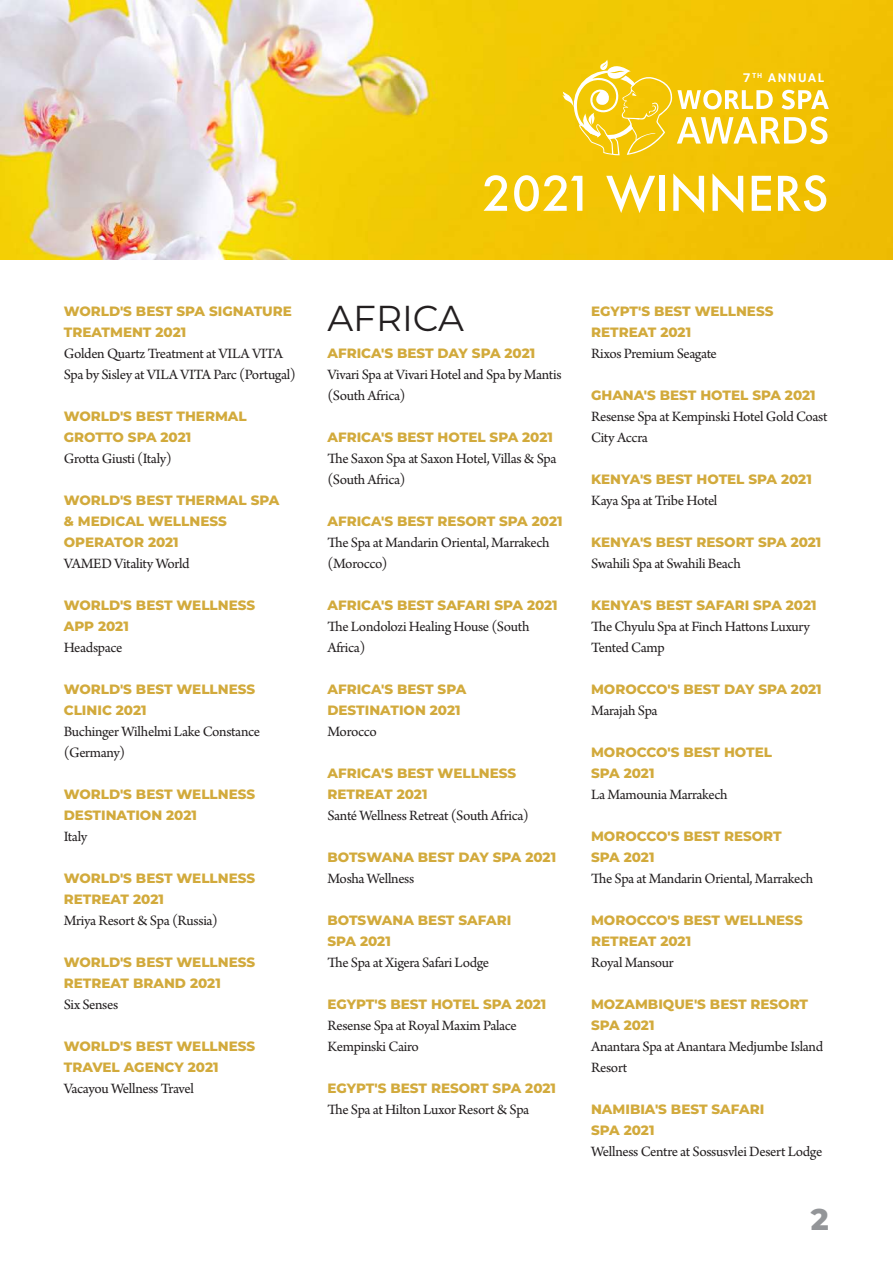
<style>
.page{position:relative;width:893px;height:1263px;background:#fff}
.page>*{position:absolute;margin:0;border:0;box-sizing:border-box;transform-origin:0 0}
.t1{font:500 52.5px "Futura PT";color:#fff}
.t2{font:36px "Montserrat";color:#231f20}
.t3{font:800 30px "Montserrat";color:#939598}
.t4{font:15px/21px "Arno Pro";letter-spacing:-.025em;color:#231f20}
.t5{font:800 13.5px/21px "Montserrat";color:#d2aa3c}
.t6{font:700 13.05px "Foundry Sterling";letter-spacing:.11em;color:#fff}
</style>
<div class="page">
<img style="left:0;top:0;width:893px;height:259px">
<svg style="left:562px;top:60px;width:267px;height:95px;background:#f4ce32"></svg>
<p class="t6" style="left:742px;top:70px;width:84px">7<sup>TH</sup> ANNUAL</p>
<h1 class="t1" style="left:482px;top:162px;width:349px">2021 WINNERS</h1>
<p class="t5" style="left:64px;top:300px;width:230px">WORLD'S BEST SPA SIGNATURE<br>TREATMENT 2021</p>
<p class="t4" style="left:64px;top:344px;width:234px">Golden Quartz Treatment at VILA VITA<br>Spa by Sisley at VILA VITA Parc (Portugal)</p>
<p class="t5" style="left:64px;top:405px;width:184px">WORLD'S BEST THERMAL<br>GROTTO SPA 2021</p>
<p class="t4" style="left:64px;top:449px;width:109px">Grotta Giusti (Italy)</p>
<p class="t5" style="left:64px;top:489px;width:217px">WORLD'S BEST THERMAL SPA &amp; MEDICAL WELLNESS<br>OPERATOR 2021</p>
<p class="t4" style="left:64px;top:554px;width:127px">VAMED Vitality World</p>
<p class="t5" style="left:64px;top:594px;width:193px">WORLD'S BEST WELLNESS<br>APP 2021</p>
<p class="t4" style="left:64px;top:638px;width:60px">Headspace</p>
<p class="t5" style="left:64px;top:678px;width:193px">WORLD'S BEST WELLNESS<br>CLINIC 2021</p>
<p class="t4" style="left:64px;top:722px;width:198px">Buchinger Wilhelmi Lake Constance (Germany)</p>
<p class="t5" style="left:64px;top:783px;width:193px">WORLD'S BEST WELLNESS<br>DESTINATION 2021</p>
<p class="t4" style="left:64px;top:827px;width:25px">Italy</p>
<p class="t5" style="left:64px;top:867px;width:193px">WORLD'S BEST WELLNESS<br>RETREAT 2021</p>
<p class="t4" style="left:64px;top:911px;width:156px">Mriya Resort &amp; Spa (Russia)</p>
<p class="t5" style="left:64px;top:951px;width:193px">WORLD'S BEST WELLNESS<br>RETREAT BRAND 2021</p>
<p class="t4" style="left:64px;top:995px;width:56px">Six Senses</p>
<p class="t5" style="left:64px;top:1035px;width:193px">WORLD'S BEST WELLNESS<br>TRAVEL AGENCY 2021</p>
<p class="t4" style="left:64px;top:1079px;width:132px">Vacayou Wellness Travel</p>
<h2 class="t2" style="left:327px;top:293px;width:138px">AFRICA</h2>
<p class="t5" style="left:327px;top:342px;width:209px">AFRICA'S BEST DAY SPA 2021</p>
<p class="t4" style="left:327px;top:365px;width:236px">Vivari Spa at Vivari Hotel and Spa by Mantis (South Africa)</p>
<p class="t5" style="left:327px;top:426px;width:227px">AFRICA'S BEST HOTEL SPA 2021</p>
<p class="t4" style="left:327px;top:449px;width:231px">The Saxon Spa at Saxon Hotel, Villas &amp; Spa (South Africa)</p>
<p class="t5" style="left:327px;top:510px;width:237px">AFRICA'S BEST RESORT SPA 2021</p>
<p class="t4" style="left:327px;top:533px;width:224px">The Spa at Mandarin Oriental, Marrakech (Morocco)</p>
<p class="t5" style="left:327px;top:594px;width:232px">AFRICA'S BEST SAFARI SPA 2021</p>
<p class="t4" style="left:327px;top:617px;width:203px">The Londolozi Healing House (South<br>Africa)</p>
<p class="t5" style="left:327px;top:678px;width:140px">AFRICA'S BEST SPA<br>DESTINATION 2021</p>
<p class="t4" style="left:327px;top:722px;width:51px">Morocco</p>
<p class="t5" style="left:327px;top:762px;width:190px">AFRICA'S BEST WELLNESS<br>RETREAT 2021</p>
<p class="t4" style="left:327px;top:806px;width:203px">Santé Wellness Retreat (South Africa)</p>
<p class="t5" style="left:327px;top:846px;width:230px">BOTSWANA BEST DAY SPA 2021</p>
<p class="t4" style="left:327px;top:869px;width:88px">Mosha Wellness</p>
<p class="t5" style="left:327px;top:909px;width:185px">BOTSWANA BEST SAFARI<br>SPA 2021</p>
<p class="t4" style="left:327px;top:953px;width:163px">The Spa at Xigera Safari Lodge</p>
<p class="t5" style="left:327px;top:993px;width:220px">EGYPT'S BEST HOTEL SPA 2021</p>
<p class="t4" style="left:327px;top:1016px;width:191px">Resense Spa at Royal Maxim Palace<br>Kempinski Cairo</p>
<p class="t5" style="left:327px;top:1077px;width:230px">EGYPT'S BEST RESORT SPA 2021</p>
<p class="t4" style="left:327px;top:1100px;width:203px">The Spa at Hilton Luxor Resort &amp; Spa</p>
<p class="t5" style="left:591px;top:300px;width:184px">EGYPT'S BEST WELLNESS<br>RETREAT 2021</p>
<p class="t4" style="left:591px;top:344px;width:127px">Rixos Premium Seagate</p>
<p class="t5" style="left:591px;top:384px;width:226px">GHANA'S BEST HOTEL SPA 2021</p>
<p class="t4" style="left:591px;top:407px;width:238px">Resense Spa at Kempinski Hotel Gold Coast<br>City Accra</p>
<p class="t5" style="left:591px;top:468px;width:222px">KENYA'S BEST HOTEL SPA 2021</p>
<p class="t4" style="left:591px;top:491px;width:128px">Kaya Spa at Tribe Hotel</p>
<p class="t5" style="left:591px;top:531px;width:232px">KENYA'S BEST RESORT SPA 2021</p>
<p class="t4" style="left:591px;top:554px;width:151px">Swahili Spa at Swahili Beach</p>
<p class="t5" style="left:591px;top:594px;width:227px">KENYA'S BEST SAFARI SPA 2021</p>
<p class="t4" style="left:591px;top:617px;width:220px">The Chyulu Spa at Finch Hattons Luxury<br>Tented Camp</p>
<p class="t5" style="left:591px;top:678px;width:232px">MOROCCO'S BEST DAY SPA 2021</p>
<p class="t4" style="left:591px;top:701px;width:68px">Marajah Spa</p>
<p class="t5" style="left:591px;top:741px;width:182px">MOROCCO'S BEST HOTEL<br>SPA 2021</p>
<p class="t4" style="left:591px;top:785px;width:138px">La Mamounia Marrakech</p>
<p class="t5" style="left:591px;top:825px;width:192px">MOROCCO'S BEST RESORT<br>SPA 2021</p>
<p class="t4" style="left:591px;top:869px;width:224px">The Spa at Mandarin Oriental, Marrakech</p>
<p class="t5" style="left:591px;top:909px;width:213px">MOROCCO'S BEST WELLNESS<br>RETREAT 2021</p>
<p class="t4" style="left:591px;top:953px;width:84px">Royal Mansour</p>
<p class="t5" style="left:591px;top:993px;width:219px">MOZAMBIQUE'S BEST RESORT<br>SPA 2021</p>
<p class="t4" style="left:591px;top:1037px;width:234px">Anantara Spa at Anantara Medjumbe Island<br>Resort</p>
<p class="t5" style="left:591px;top:1098px;width:175px">NAMIBIA'S BEST SAFARI<br>SPA 2021</p>
<p class="t4" style="left:591px;top:1142px;width:233px">Wellness Centre at Sossusvlei Desert Lodge</p>
<h3 class="t3" style="left:811px;top:1198px;width:19px">2</h3>
</div>
